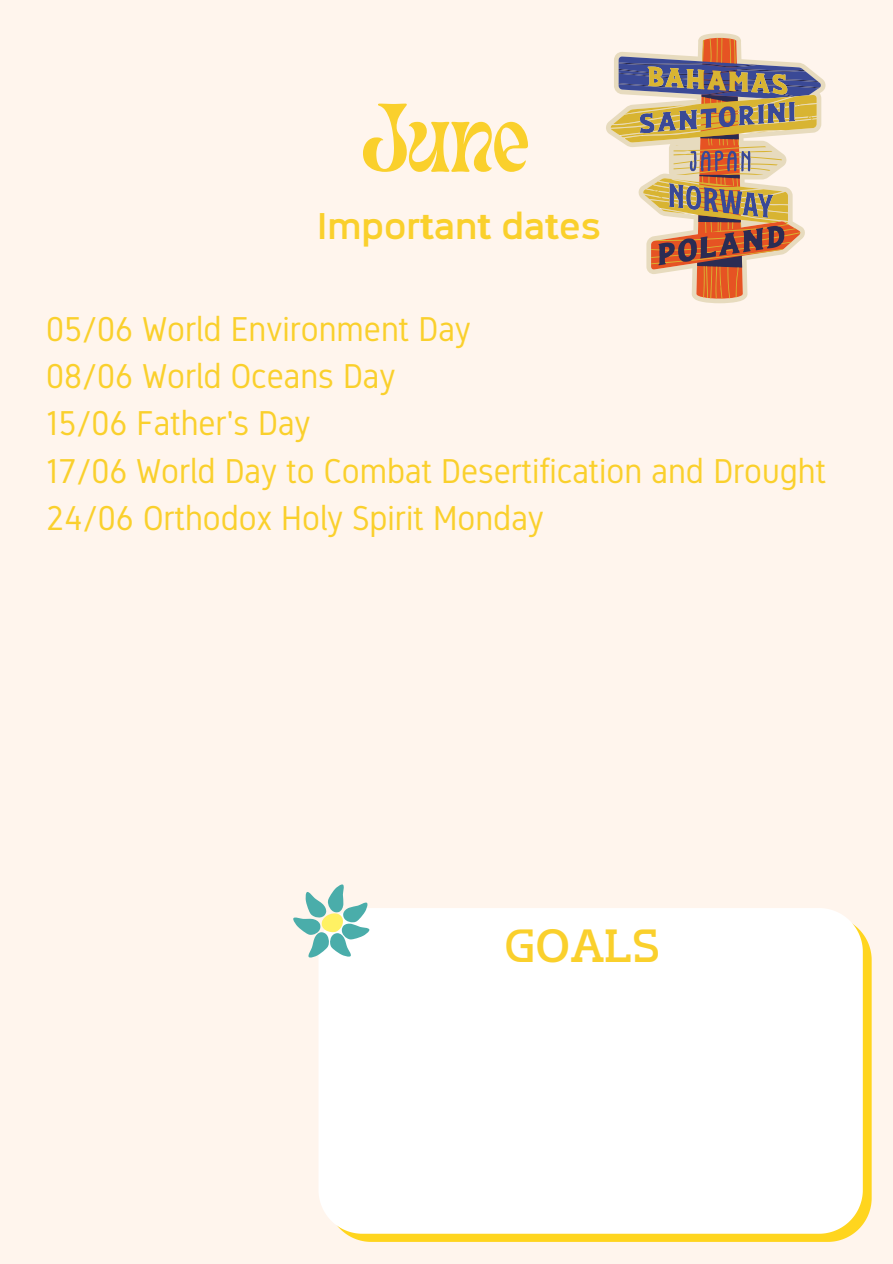
<style>
.page{position:relative;width:893px;height:1264px;background:#fff}
.page>*{position:absolute;margin:0;border:0;box-sizing:border-box;transform-origin:0 0}
.t1{font:97.5px "Kindred Youth";color:#fad02c}
.t2{font:46.5px "Flatory Slab 400";color:#fad02c}
.t3{font:700 37.5px "Normung";color:#fad02c}
.t4{font:34.5px/47.2px "Normung";color:#fad02c}
</style>
<div class="page">
<div style="left:0;top:0;width:892px;height:1263px;background:#fff5ed"></div>
<svg style="left:345px;top:932px;width:526px;height:309px;background:#ffda3d"></svg>
<div style="left:319px;top:908px;width:543px;height:325px;background:#fff"></div>
<svg style="left:293px;top:884px;width:77px;height:74px"></svg>
<svg style="left:606px;top:33px;width:219px;height:270px"></svg>
<svg style="left:618px;top:38px;width:202px;height:261px"></svg>
<svg style="left:610px;top:38px;width:206px;height:260px"></svg>
<h1 class="t1" style="left:363px;top:99px;width:169px">June</h1>
<p class="t3" style="left:317px;top:205px;width:285px">Important dates</p>
<p class="t4" style="left:46px;top:305px;width:781px">05/06 World Environment Day<br>08/06 World Oceans Day<br>15/06 Father's Day<br>17/06 World Day to Combat Desertification and Drought<br>24/06 Orthodox Holy Spirit Monday</p>
<h2 class="t2" style="left:504px;top:918px;width:157px">GOALS</h2>
</div>
